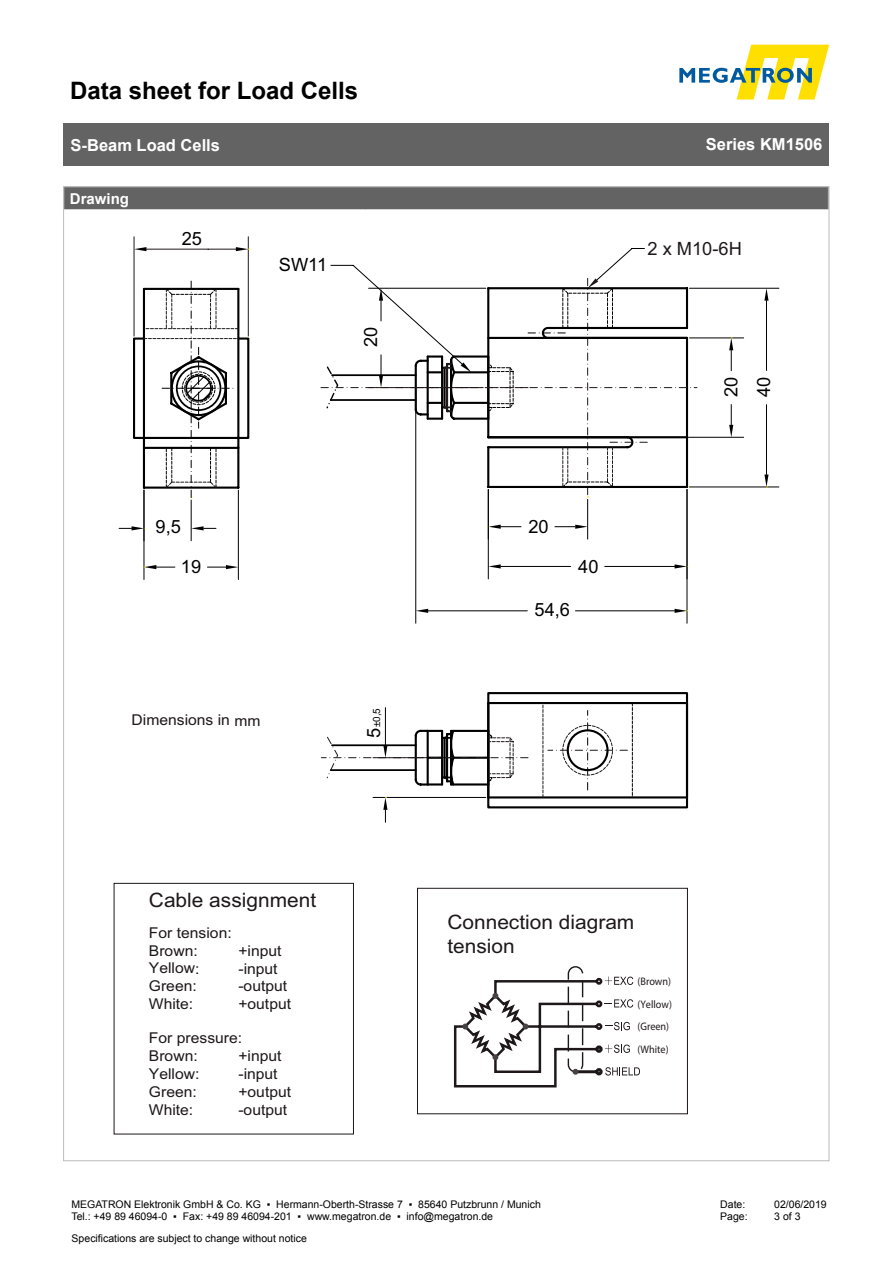
<style>
.page{position:relative;width:893px;height:1263px;background:#fff}
.page>*{position:absolute;margin:0;border:0;box-sizing:border-box;transform-origin:0 0}
.t1{font:700 24px "Arial";color:#000}
.t2{font:19.95px/23.9px "Arial";color:#1e181a;scale:1.05 1}
.t3{font:18.3px "Arial";color:#000}
.t4{font:18.3px "Arial";color:#1e181a}
.t5{font:700 16.5px "Arial";color:#fff}
.t6{font:700 15px "Arial";color:#fff}
.t7{font:14.85px/17.9px "Arial";color:#1e181a;scale:1.05 1}
.t8{font:10.95px/22.8px "FZLTHK GBK1 0";color:#1e181a;scale:.94 1}
.t9{font:10.5px/12.6px "Arial";color:#000}
.t10{font:9.9px "Arial";color:#000}
.s1{font-size:18.3px}
</style>
<div class="page">
<svg style="left:679px;top:45px;width:150px;height:55px"></svg>
<div style="left:64px;top:123px;width:765px;height:43px;background:#646363"></div>
<div style="left:65px;top:188px;width:762px;height:21px;background:#646363"></div>
<hr style="left:630px;top:437px;width:114px;height:1px;background:#000">
<hr style="left:689px;top:338px;width:55px;height:1px;background:#000">
<svg style="left:729px;top:404px;width:4px;height:33px"></svg>
<svg style="left:729px;top:338px;width:4px;height:33px"></svg>
<svg style="left:383px;top:799px;width:4px;height:23px"></svg>
<hr style="left:134px;top:237px;width:1px;height:99px;background:#1e181a">
<hr style="left:248px;top:237px;width:1px;height:99px;background:#1e181a">
<hr style="left:146px;top:249px;width:62px;height:1px;background:#1e181a">
<svg style="left:134px;top:247px;width:12px;height:4px"></svg>
<svg style="left:208px;top:247px;width:41px;height:4px"></svg>
<hr style="left:689px;top:288px;width:90px;height:1px;background:#000">
<hr style="left:689px;top:487px;width:90px;height:1px;background:#000">
<hr style="left:766px;top:301px;width:1px;height:69px;background:#000">
<hr style="left:766px;top:405px;width:1px;height:69px;background:#000">
<svg style="left:764px;top:288px;width:4px;height:13px"></svg>
<svg style="left:764px;top:474px;width:4px;height:14px"></svg>
<svg style="left:132px;top:336px;width:557px;height:436px"></svg>
<div style="left:487px;top:692px;width:201px;height:116px;border:2px solid #000"></div>
<svg style="left:543px;top:703px;width:90px;height:94px"></svg>
<div style="left:562px;top:725px;width:51px;height:50px;border:1px dashed #1e181a;border-radius:50%"></div>
<svg style="left:321px;top:248px;width:376px;height:250px"></svg>
<svg style="left:321px;top:728px;width:207px;height:59px"></svg>
<hr style="left:332px;top:374px;width:84px;height:2px;background:#000">
<hr style="left:331px;top:399px;width:85px;height:2px;background:#000">
<hr style="left:332px;top:744px;width:84px;height:2px;background:#000">
<hr style="left:331px;top:769px;width:85px;height:2px;background:#000">
<svg style="left:144px;top:280px;width:95px;height:218px"></svg>
<div style="left:114px;top:883px;width:240px;height:251px;border:1px solid #1e181a"></div>
<div style="left:568px;top:966px;width:15px;height:106px;border:1px dashed #1e181a;border-radius:7px"></div>
<svg style="left:454px;top:976px;width:186px;height:112px"></svg>
<div style="left:417px;top:888px;width:271px;height:226px;border:1px solid #1e181a"></div>
<svg style="left:119px;top:526px;width:26px;height:4px"></svg>
<h1 class="t1" style="left:70px;top:74px;width:290px">Data sheet for Load Cells</h1>
<h3 class="t5" style="left:71px;top:134px;width:151px">S-Beam Load Cells</h3>
<h3 class="t5" style="left:706px;top:133px;width:118px">Series KM1506</h3>
<p class="t6" style="left:70px;top:189px;width:61px">Drawing</p>
<p class="t3" style="left:182px;top:227px;width:22px">25</p>
<p class="t3" style="left:279px;top:253px;width:50px">SW11</p>
<p class="t3" style="left:359px;top:347px;width:22px;rotate:-90deg">20</p>
<p class="t3" style="left:155px;top:515px;width:27px">9,5</p>
<p class="t3" style="left:181px;top:555px;width:22px">19</p>
<p class="t7" style="left:132px;top:711px;width:124px">Dimensions in mm</p>
<p class="t10" style="left:370px;top:738px;width:31px;rotate:-90deg"><span class="s1">5</span>±0,5</p>
<p class="t2" style="left:149px;top:888px;width:161px">Cable assignment</p>
<p class="t7" style="left:149px;top:924px;width:80px">For tension:<br>Brown:</p>
<p class="t7" style="left:238px;top:942px;width:43px">+input</p>
<p class="t7" style="left:149px;top:959px;width:50px">Yellow:</p>
<p class="t7" style="left:238px;top:959px;width:39px">-input</p>
<p class="t7" style="left:149px;top:977px;width:47px">Green:</p>
<p class="t7" style="left:238px;top:977px;width:48px">-output</p>
<p class="t7" style="left:149px;top:995px;width:44px">White:</p>
<p class="t7" style="left:238px;top:995px;width:52px">+output</p>
<p class="t7" style="left:149px;top:1029px;width:90px">For pressure:<br>Brown:</p>
<p class="t7" style="left:238px;top:1047px;width:43px">+input</p>
<p class="t7" style="left:149px;top:1065px;width:50px">Yellow:</p>
<p class="t7" style="left:238px;top:1065px;width:39px">-input</p>
<p class="t7" style="left:149px;top:1083px;width:47px">Green:</p>
<p class="t7" style="left:238px;top:1083px;width:52px">+output</p>
<p class="t7" style="left:149px;top:1100px;width:44px">White:</p>
<p class="t7" style="left:238px;top:1101px;width:48px">-output</p>
<p class="t3" style="left:528px;top:514px;width:22px">20</p>
<p class="t3" style="left:578px;top:554px;width:22px">40</p>
<p class="t3" style="left:535px;top:597px;width:37px">54,6</p>
<p class="t4" style="left:647px;top:236px;width:96px">2 x M10-6H</p>
<p class="t3" style="left:719px;top:397px;width:22px;rotate:-90deg">20</p>
<p class="t3" style="left:752px;top:397px;width:22px;rotate:-90deg">40</p>
<p class="t2" style="left:447px;top:910px;width:180px">Connection diagram tension</p>
<p class="t8" style="left:637px;top:969px;width:38px">(Brown) (Yellow) (Green) (White)</p>
<p class="t9" style="left:71px;top:1198px;width:471px">MEGATRON Elektronik GmbH &amp; Co. KG ▪ Hermann-Oberth-Strasse 7 ▪ 85640 Putzbrunn / Munich<br>Tel.: +49 89 46094-0 ▪ Fax: +49 89 46094-201 ▪ www.megatron.de ▪ info@megatron.de</p>
<p class="t9" style="left:720px;top:1198px;width:27px">Date:</p>
<p class="t9" style="left:774px;top:1198px;width:54px">02/06/2019</p>
<p class="t9" style="left:720px;top:1210px;width:29px">Page:</p>
<p class="t9" style="left:774px;top:1210px;width:28px">3 of 3</p>
<p class="t9" style="left:72px;top:1232px;width:237px">Specifications are subject to change without notice</p>
</div>
